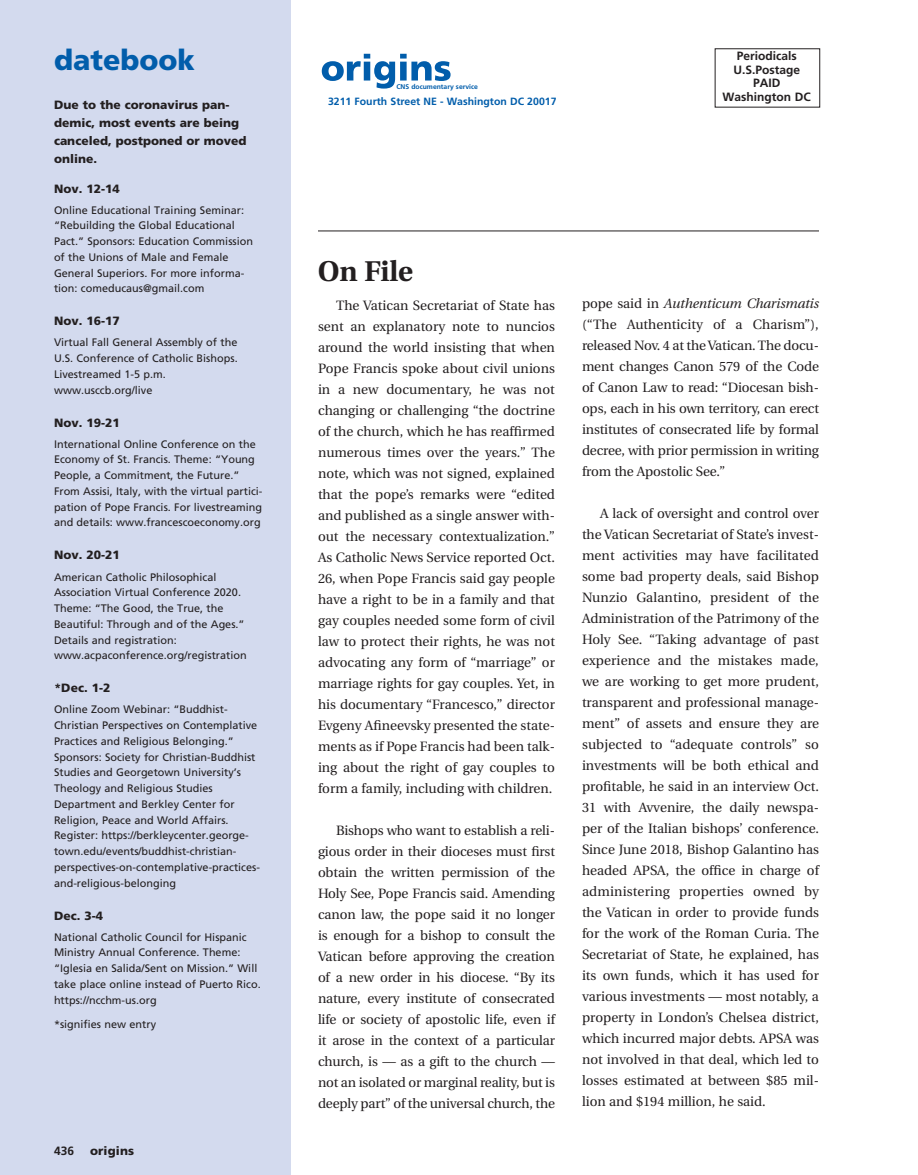
<style>
.page{position:relative;width:918px;height:1175px;background:#fff}
.page>*{position:absolute;margin:0;border:0;box-sizing:border-box;transform-origin:0 0}
.t1{font:900 28.5px "Frutiger";color:#015dab}
.t2{font:700 28.5px "Utopia";letter-spacing:-.005em;color:#231f20}
._3e_OnFile_body{font:13.5px/21px "Utopia";color:#231f20;text-align:justify}
._3_Datebook_date{font:900 12px/18px "Frutiger";color:#231f20}
.t3{font:700 12px/13.5px "Frutiger";color:#231f20;text-align:center}
.t4{font:700 12px "Frutiger";color:#231f20}
._3_Datebook_body{font:10.8px/15.8px "Frutiger";color:#231f20}
.t5{font:700 10.5px "Frutiger";color:#015dab}
.t6{font:700 6.9px "Frutiger";color:#015dab}
.s1{font-style:italic}
</style>
<div class="page">
<div style="left:0;top:0;width:291px;height:1174px;background:#d3daee"></div>
<svg style="left:322px;top:54px;width:129px;height:35px"></svg>
<div style="left:715px;top:48px;width:105px;height:59px;border:1px solid #231f20"></div>
<hr style="left:318px;top:231px;width:501px;height:1px;background:#231f20">
<h1 class="t1" style="left:54px;top:43px;width:143px">datebook</h1>
<p class="_3_Datebook_date" style="left:54px;top:95px;width:194px">Due to the coronavirus pan&shy;demic, most events are being canceled, postponed or moved online.</p>
<p class="_3_Datebook_date" style="left:54px;top:179px;width:67px">Nov. 12-14</p>
<p class="_3_Datebook_body" style="left:54px;top:202px;width:201px">Online Educational Training Seminar: “Rebuilding the Global Educational Pact.” Sponsors: Education Commission of the Unions of Male and Female General Superiors. For more informa&shy;tion: comeducaus@gmail.com</p>
<p class="_3_Datebook_date" style="left:54px;top:312px;width:67px">Nov. 16-17</p>
<p class="_3_Datebook_body" style="left:54px;top:335px;width:185px">Virtual Fall General Assembly of the<br>U.S. Conference of Catholic Bishops.<br>Livestreamed 1-5 p.m. www.usccb.org/live</p>
<p class="_3_Datebook_date" style="left:54px;top:413px;width:67px">Nov. 19-21</p>
<p class="_3_Datebook_body" style="left:54px;top:436px;width:210px">International Online Conference on the Economy of St. Francis. Theme: “Young People, a Commitment, the Future.” From Assisi, Italy, with the virtual partici&shy;pation of Pope Francis. For livestreaming and details: www.francescoeconomy.org</p>
<p class="_3_Datebook_date" style="left:54px;top:546px;width:67px">Nov. 20-21</p>
<p class="_3_Datebook_body" style="left:54px;top:569px;width:194px">American Catholic Philosophical Association Virtual Conference 2020.<br>Theme: “The Good, the True, the Beautiful: Through and of the Ages.” Details and registration: www.acpaconference.org/registration</p>
<p class="_3_Datebook_date" style="left:54px;top:679px;width:58px">*Dec. 1-2</p>
<p class="_3_Datebook_body" style="left:54px;top:701px;width:208px">Online Zoom Webinar: “Buddhist-Christian Perspectives on Contemplative Practices and Religious Belonging.” Sponsors: Society for Christian-Buddhist Studies and Georgetown University’s Theology and Religious Studies Department and Berkley Center for Religion, Peace and World Affairs.<br>Register: https://berkleycenter.george&shy;town.edu/events/buddhist-christian&shy;perspectives-on-contemplative-practices&shy;and-religious-belonging</p>
<p class="_3_Datebook_date" style="left:54px;top:906px;width:51px">Dec. 3-4</p>
<p class="_3_Datebook_body" style="left:54px;top:929px;width:208px">National Catholic Council for Hispanic Ministry Annual Conference. Theme: “Iglesia en Salida/Sent on Mission.” Will take place online instead of Puerto Rico. https://ncchm-us.org</p>
<p class="_3_Datebook_body" style="left:54px;top:1016px;width:104px">*signifies new entry</p>
<p class="t4" style="left:54px;top:1143px;width:22px">436</p>
<p class="_3_Datebook_date" style="left:90px;top:1141px;width:46px">origins</p>
<p class="t6" style="left:396px;top:82px;width:83px">CNS documentary service</p>
<p class="t5" style="left:328px;top:95px;width:230px">3211 Fourth Street NE - Washington DC 20017</p>
<p class="t3" style="left:723px;top:50px;width:90px">Periodicals<br>U.S.Postage<br>PAID<br>Washington DC</p>
<h1 class="t2" style="left:318px;top:255px;width:97px">On File</h1>
<p class="_3e_OnFile_body" style="left:318px;top:295px;width:239px;text-indent:18px">The Vatican Secretariat of State has sent an explanatory note to nuncios around the world insisting that when Pope Francis spoke about civil unions in a new documentary, he was not changing or challenging “the doctrine of the church, which he has reaffirmed numerous times over the years.” The note, which was not signed, explained that the pope’s remarks were “edited and published as a single answer with&shy;out the necessary contextualization.” As Catholic News Service reported Oct.<br>26, when Pope Francis said gay people have a right to be in a family and that gay couples needed some form of civil law to protect their rights, he was not advocating any form of “marriage” or marriage rights for gay couples. Yet, in his documentary “Francesco,” director Evgeny Afineevsky presented the state&shy;ments as if Pope Francis had been talk&shy;ing about the right of gay couples to form a family, including with children.</p>
<p class="_3e_OnFile_body" style="left:318px;top:820px;width:239px;text-indent:18px">Bishops who want to establish a reli&shy;gious order in their dioceses must first obtain the written permission of the Holy See, Pope Francis said. Amending canon law, the pope said it no longer is enough for a bishop to consult the Vatican before approving the creation of a new order in his diocese. “By its nature, every institute of consecrated life or society of apostolic life, even if it arose in the context of a particular church, is — as a gift to the church — not an isolated or marginal reality, but is deeply part” of the universal church, the</p>
<p class="_3e_OnFile_body" style="left:582px;top:293px;width:239px">pope said in <span class="s1">Authenticum Charismatis </span>(“The Authenticity of a Charism”), released Nov. 4 at the Vatican. The docu&shy;ment changes Canon 579 of the Code of Canon Law to read: “Diocesan bish&shy;ops, each in his own territory, can erect institutes of consecrated life by formal decree, with prior permission in writing from the Apostolic See.”</p>
<p class="_3e_OnFile_body" style="left:582px;top:503px;width:239px;text-indent:18px">A lack of oversight and control over the Vatican Secretariat of State’s invest&shy;ment activities may have facilitated some bad property deals, said Bishop Nunzio Galantino, president of the Administration of the Patrimony of the Holy See. “Taking advantage of past experience and the mistakes made, we are working to get more prudent, transparent and professional manage&shy;ment” of assets and ensure they are subjected to “adequate controls” so investments will be both ethical and profitable, he said in an interview Oct.<br>31 with Avvenire, the daily newspa&shy;per of the Italian bishops’ conference.<br>Since June 2018, Bishop Galantino has headed APSA, the office in charge of administering properties owned by the Vatican in order to provide funds for the work of the Roman Curia. The Secretariat of State, he explained, has its own funds, which it has used for various investments — most notably, a property in London’s Chelsea district, which incurred major debts. APSA was not involved in that deal, which led to losses estimated at between $85 mil&shy;lion and $194 million, he said.</p>
</div>
